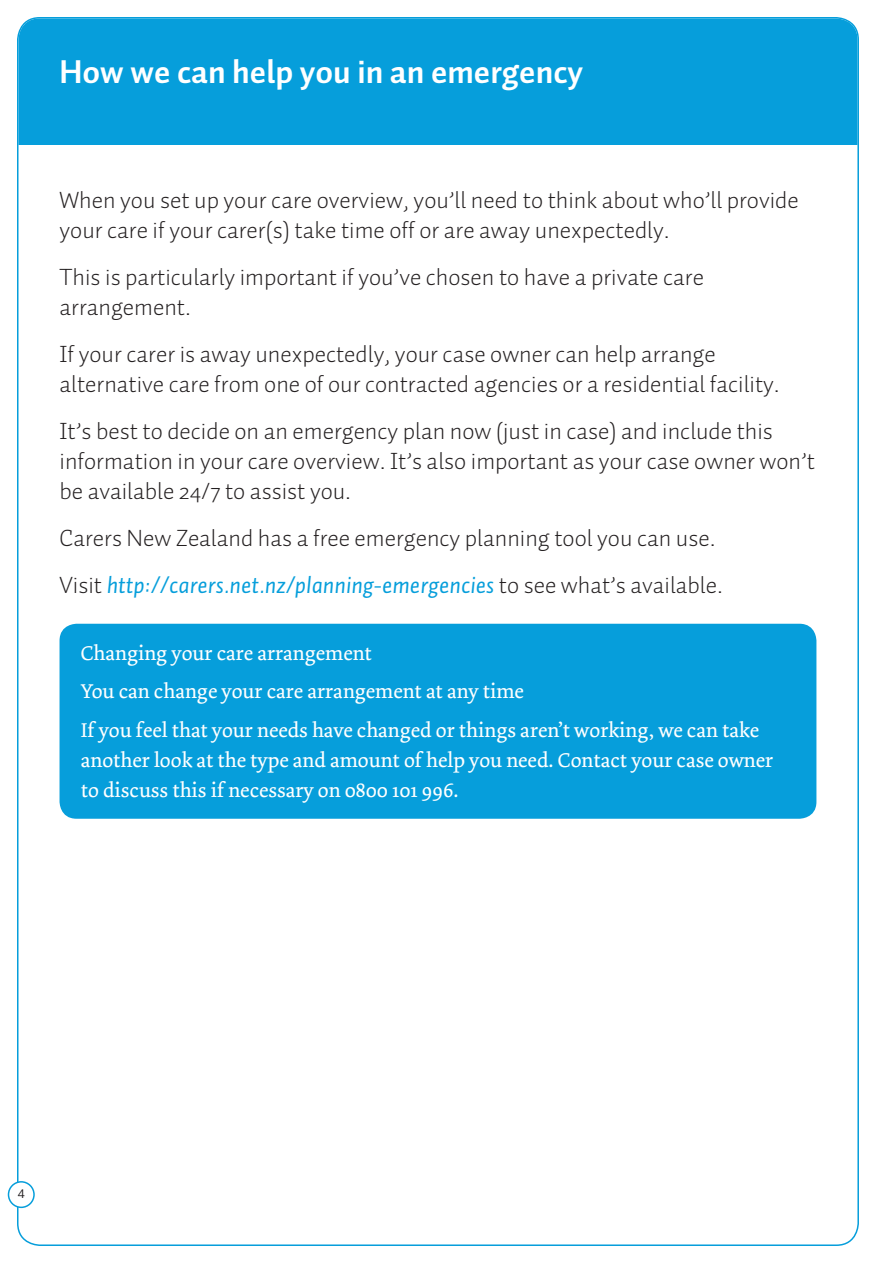
<style>
.page{position:relative;width:893px;height:1263px;background:#fff}
.page>*{position:absolute;margin:0;border:0;box-sizing:border-box;transform-origin:0 0}
.t1{font:700 33px "Auto 1";color:#fff}
.t2{font:300 24px/30px "Auto 1";color:#231f20}
.t3{font:21px/38.5px "Dolly";color:#fff}
.t4{font:12.75px "Auto 1 Regular LF";color:#231f20}
.s1{font-weight:400;font-style:italic;color:#069edb}
</style>
<div class="page">
<div style="left:19px;top:19px;width:838px;height:126px;background:#069edb"></div>
<div style="left:8px;top:1181px;width:27px;height:27px;border:2px solid #069edb;border-radius:50%"></div>
<div style="left:60px;top:624px;width:756px;height:195px;background:#069edb;border-radius:17px"></div>
<h1 class="t1" style="left:60px;top:51px;width:525px">How we can help you in an emergency</h1>
<p class="t2" style="left:60px;top:185px;width:741px">When you set up your care overview, you’ll need to think about who’ll provide your care if your carer(s) take time off or are away unexpectedly.</p>
<p class="t2" style="left:60px;top:262px;width:646px">This is particularly important if you’ve chosen to have a private care arrangement.</p>
<p class="t2" style="left:60px;top:339px;width:722px">If your carer is away unexpectedly, your case owner can help arrange alternative care from one of our contracted agencies or a residential facility.</p>
<p class="t2" style="left:60px;top:416px;width:757px">It’s best to decide on an emergency plan now (just in case) and include this information in your care overview. It’s also important as your case owner won’t be available 24/7 to assist you.</p>
<p class="t2" style="left:60px;top:514px;width:665px;line-height:47px">Carers New Zealand has a free emergency planning tool you can use.<br>Visit <span class="s1">http://carers.net.nz/planning-emergencies</span> to see what’s available.</p>
<p class="t3" style="left:81px;top:634px;width:680px">Changing your care arrangement<br>You can change your care arrangement at any time<br>If you feel that your needs have changed or things aren’t working, we can take</p>
<p class="t3" style="left:81px;top:745px;width:694px;line-height:30px">another look at the type and amount of help you need. Contact your case owner to discuss this if necessary on 0800 101 996.</p>
<p class="t4" style="left:18px;top:1185px;width:9px">4</p>
</div>
